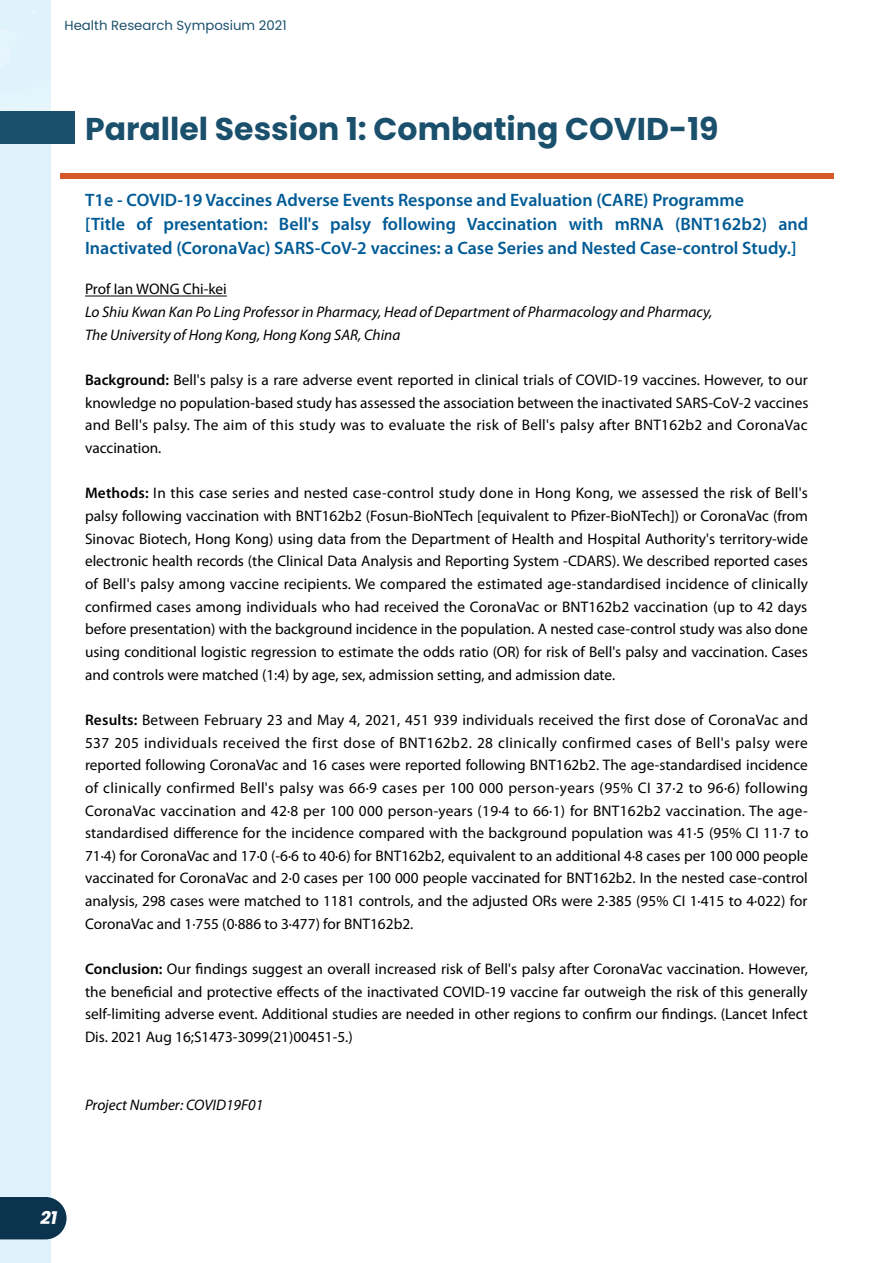
<style>
.page{position:relative;width:893px;height:1263px;background:#fff}
.page>*{position:absolute;margin:0;border:0;box-sizing:border-box;transform-origin:0 0}
.t1{font:700 31.5px "Poppins";color:#1b506d}
.Eng_Text{font:600 18px/24px "Myriad Pro";color:#005b96}
.t2{font:italic 700 18px "Poppins";color:#fff}
.t3{font:15.3px/22.6px "Myriad Pro";color:#000;text-align:justify}
.t4{font:italic 15.3px "Myriad Pro";color:#000}
.t5{font:13.2px "Poppins";color:#1d516d}
.s1{font-weight:600}
</style>
<div class="page">
<div style="left:0;top:0;width:51px;height:1263px;background:#dff2fc"></div>
<svg style="left:0;top:1197px;width:67px;height:42px;background:#1d415a"></svg>
<div style="left:0;top:111px;width:75px;height:33px;background:#1b506d"></div>
<div style="left:60px;top:174px;width:773px;height:5px;background:#d75829"></div>
<hr style="left:85px;top:296px;width:142px;height:1px;background:#000">
<p class="t5" style="left:65px;top:18px;width:223px">Health Research Symposium 2021</p>
<p class="t1" style="left:85px;top:110px;width:635px">Parallel Session 1: Combating COVID-19</p>
<p class="Eng_Text" style="left:85px;top:188px;width:661px">T1e - COVID-19 Vaccines Adverse Events Response and Evaluation (CARE) Programme</p>
<p class="Eng_Text" style="left:85px;top:212px;width:725px">[Title of presentation: Bell's palsy following Vaccination with mRNA (BNT162b2) and<br>Inactivated (CoronaVac) SARS-CoV-2 vaccines: a Case Series and Nested Case-control Study.]</p>
<p class="t3" style="left:85px;top:278px;width:143px">Prof Ian WONG Chi-kei</p>
<p class="t4" style="left:85px;top:303px;width:629px">Lo Shiu Kwan Kan Po Ling Professor in Pharmacy, Head of Department of Pharmacology and Pharmacy,</p>
<p class="t4" style="left:85px;top:325px;width:317px">The University of Hong Kong, Hong Kong SAR, China</p>
<p class="t3" style="left:85px;top:368px;width:725px"><span class="s1">Background:</span> Bell's palsy is a rare adverse event reported in clinical trials of COVID-19 vaccines. However, to our knowledge no population-based study has assessed the association between the inactivated SARS-CoV-2 vaccines and Bell's palsy. The aim of this study was to evaluate the risk of Bell's palsy after BNT162b2 and CoronaVac vaccination.</p>
<p class="t3" style="left:85px;top:482px;width:725px"><span class="s1">Methods:</span> In this case series and nested case-control study done in Hong Kong, we assessed the risk of Bell's palsy following vaccination with BNT162b2 (Fosun-BioNTech [equivalent to Pfizer-BioNTech]) or CoronaVac (from Sinovac Biotech, Hong Kong) using data from the Department of Health and Hospital Authority's territory-wide electronic health records (the Clinical Data Analysis and Reporting System -CDARS). We described reported cases of Bell's palsy among vaccine recipients. We compared the estimated age-standardised incidence of clinically confirmed cases among individuals who had received the CoronaVac or BNT162b2 vaccination (up to 42 days before presentation) with the background incidence in the population. A nested case-control study was also done using conditional logistic regression to estimate the odds ratio (OR) for risk of Bell's palsy and vaccination. Cases and controls were matched (1:4) by age, sex, admission setting, and admission date.</p>
<p class="t3" style="left:85px;top:708px;width:725px"><span class="s1">Results:</span> Between February 23 and May 4, 2021, 451 939 individuals received the first dose of CoronaVac and 537 205 individuals received the first dose of BNT162b2. 28 clinically confirmed cases of Bell's palsy were reported following CoronaVac and 16 cases were reported following BNT162b2. The age-standardised incidence of clinically confirmed Bell's palsy was 66·9 cases per 100 000 person-years (95% CI 37·2 to 96·6) following CoronaVac vaccination and 42·8 per 100 000 person-years (19·4 to 66·1) for BNT162b2 vaccination. The age&shy;standardised difference for the incidence compared with the background population was 41·5 (95% CI 11·7 to 71·4) for CoronaVac and 17·0 (-6·6 to 40·6) for BNT162b2, equivalent to an additional 4·8 cases per 100 000 people vaccinated for CoronaVac and 2·0 cases per 100 000 people vaccinated for BNT162b2. In the nested case-control analysis, 298 cases were matched to 1181 controls, and the adjusted ORs were 2·385 (95% CI 1·415 to 4·022) for CoronaVac and 1·755 (0·886 to 3·477) for BNT162b2.</p>
<p class="t3" style="left:85px;top:957px;width:724px"><span class="s1">Conclusion:</span> Our findings suggest an overall increased risk of Bell's palsy after CoronaVac vaccination. However, the beneficial and protective effects of the inactivated COVID-19 vaccine far outweigh the risk of this generally self-limiting adverse event. Additional studies are needed in other regions to confirm our findings. (Lancet Infect Dis. 2021 Aug 16;S1473-3099(21)00451-5.)</p>
<p class="t4" style="left:85px;top:1095px;width:180px">Project Number: COVID19F01</p>
<p class="t2" style="left:40px;top:1207px;width:19px">21</p>
</div>
